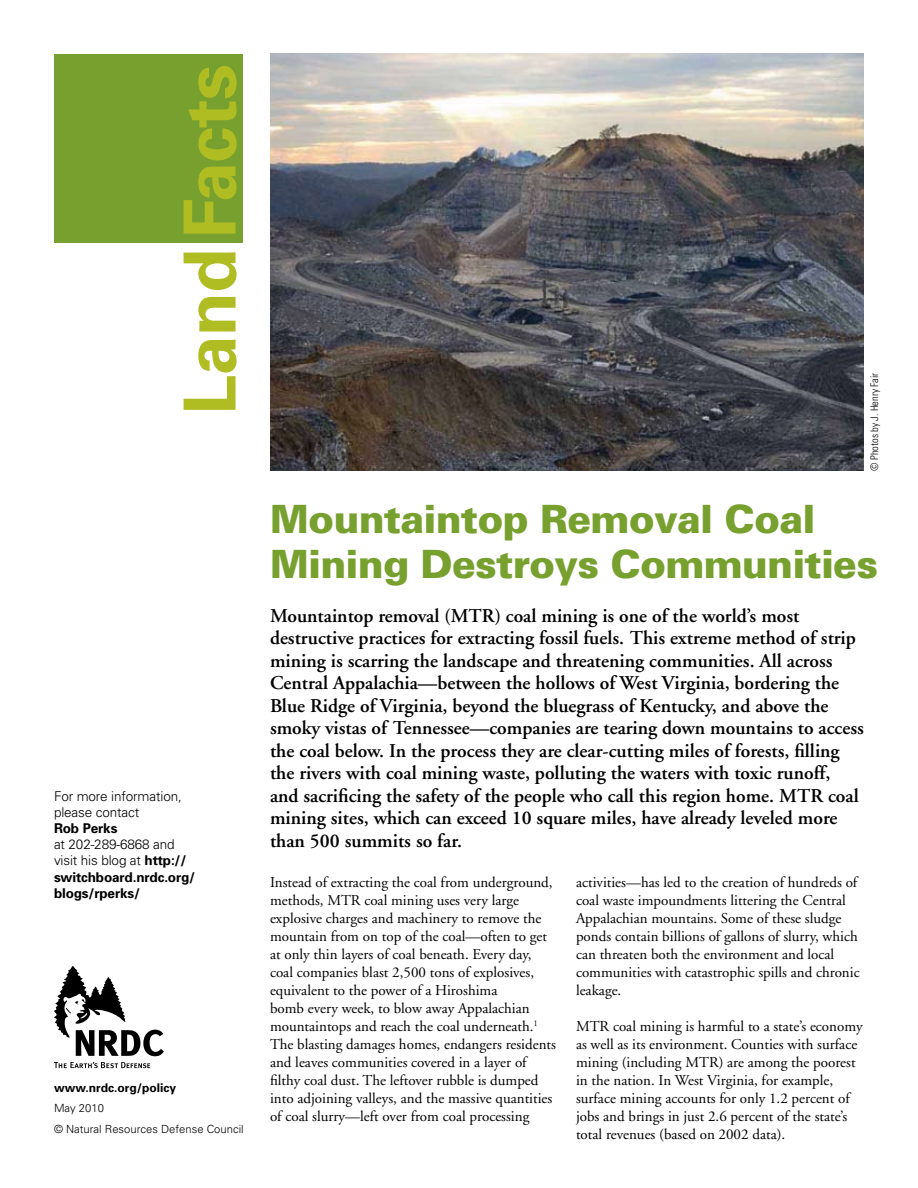
<style>
.page{position:relative;width:918px;height:1188px;background:#fff}
.page>*{position:absolute;margin:0;border:0;box-sizing:border-box;transform-origin:0 0}
.t1{font:700 72px "Univers";letter-spacing:-.01em;color:#afbd22}
.t2{font:900 39px/45px "Univers";letter-spacing:-.02em;color:#77a02e}
.t3{font:600 19.5px/22.5px "Adobe Garamond";color:#000}
.t4{font:15px/18px "Adobe Garamond";color:#000}
.t5{font:700 13.5px/16.2px "Univers";letter-spacing:-.01em;color:#000}
.t6{font:300 13.5px/16.2px "Univers";letter-spacing:-.01em;color:#000}
.t7{font:700 12px "Univers";color:#000}
.t8{font:300 11.25px/20.2px "Univers";color:#000}
.t9{font:300 condensed 10.5px "Univers";color:#000}
.s1{font-weight:300}
</style>
<div class="page">
<div style="left:54px;top:54px;width:189px;height:189px;background:#77a02e"></div>
<svg style="left:54px;top:966px;width:110px;height:90px"></svg>
<svg style="left:54px;top:1062px;width:96px;height:6px"></svg>
<img style="left:270px;top:54px;width:594px;height:417px">
<h1 class="t1" style="left:164px;top:415px;width:352px;rotate:-90deg">LandFacts</h1>
<p class="t6" style="left:54px;top:787px;width:129px">For more information, please contact</p>
<p class="t5" style="left:54px;top:820px;width:65px">Rob Perks</p>
<p class="t5" style="left:54px;top:836px;width:143px"><span class="s1">at 202-289-6868 and visit his blog at</span> http:// switchboard.nrdc.org/ blogs/rperks/</p>
<p class="t7" style="left:54px;top:1080px;width:124px">www.nrdc.org/policy</p>
<p class="t8" style="left:54px;top:1098px;width:191px">May 2010<br>© Natural Resources Defense Council</p>
<p class="t9" style="left:868px;top:471px;width:99px;rotate:-90deg">© Photos by J. Henry Fair</p>
<h2 class="t2" style="left:270px;top:495px;width:610px">Mountaintop Removal Coal<br>Mining Destroys Communities</h2>
<p class="t3" style="left:270px;top:605px;width:595px">Mountaintop removal (MTR) coal mining is one of the world’s most destructive practices for extracting fossil fuels. This extreme method of strip mining is scarring the landscape and threatening communities. All across Central Appalachia—between the hollows of West Virginia, bordering the Blue Ridge of Virginia, beyond the bluegrass of Kentucky, and above the smoky vistas of Tennessee—companies are tearing down mountains to access the coal below. In the process they are clear-cutting miles of forests, filling the rivers with coal mining waste, polluting the waters with toxic runoff, and sacrificing the safety of the people who call this region home. MTR coal mining sites, which can exceed 10 square miles, have already leveled more than 500 summits so far.</p>
<p class="t4" style="left:270px;top:874px;width:288px">Instead of extracting the coal from underground, methods, MTR coal mining uses very large explosive charges and machinery to remove the mountain from on top of the coal—often to get at only thin layers of coal beneath. Every day, coal companies blast 2,500 tons of explosives, equivalent to the power of a Hiroshima<br>bomb every week, to blow away Appalachian mountaintops and reach the coal underneath.<sup>1<br></sup>The blasting damages homes, endangers residents and leaves communities covered in a layer of filthy coal dust. The leftover rubble is dumped into adjoining valleys, and the massive quantities of coal slurry—left over from coal processing</p>
<p class="t4" style="left:576px;top:874px;width:285px">activities—has led to the creation of hundreds of coal waste impoundments littering the Central Appalachian mountains. Some of these sludge ponds contain billions of gallons of slurry, which can threaten both the environment and local communities with catastrophic spills and chronic leakage.</p>
<p class="t4" style="left:576px;top:1018px;width:288px">MTR coal mining is harmful to a state’s economy as well as its environment. Counties with surface mining (including MTR) are among the poorest in the nation. In West Virginia, for example, surface mining accounts for only 1.2 percent of jobs and brings in just 2.6 percent of the state’s total revenues (based on 2002 data).</p>
</div>
